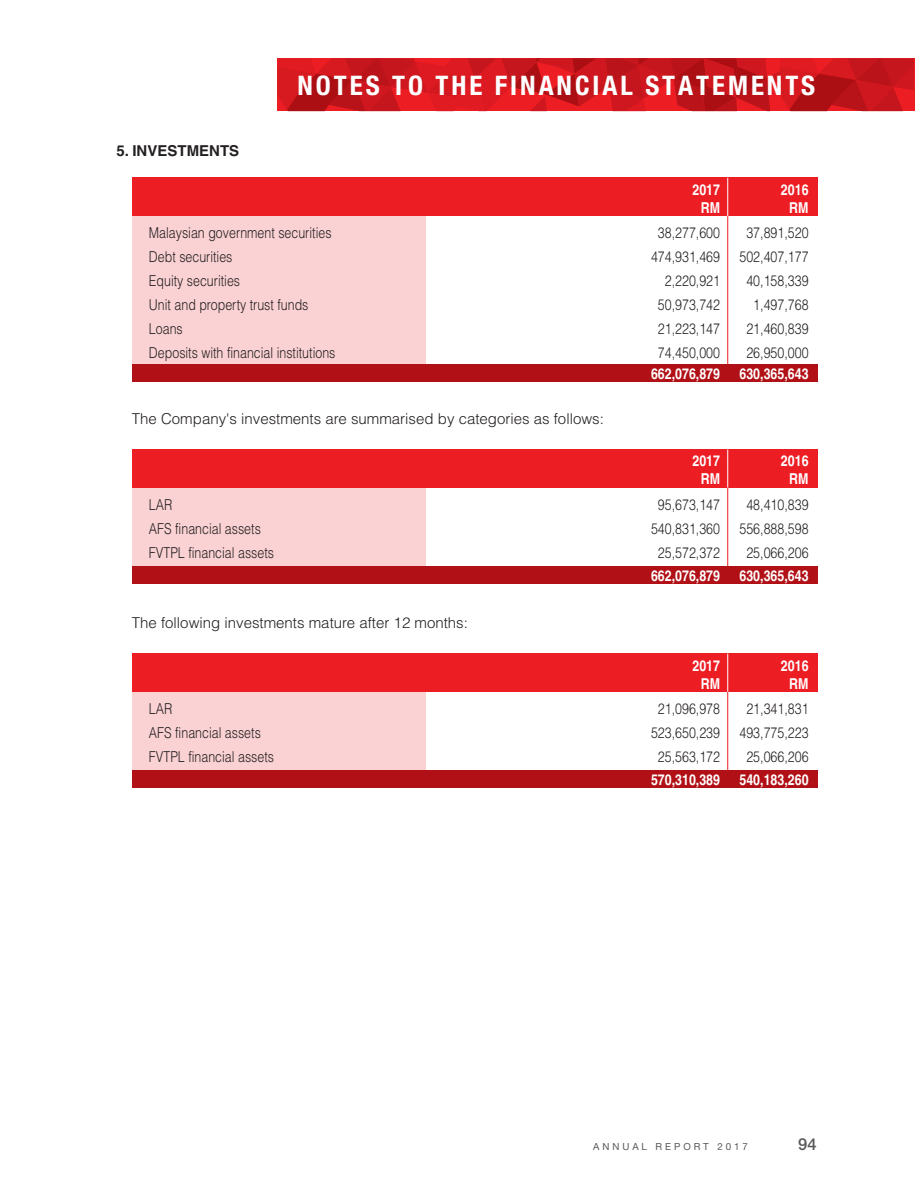
<style>
.page{position:relative;width:915px;height:1191px;background:#fff}
.page>*{position:absolute;margin:0;border:0;box-sizing:border-box;transform-origin:0 0}
.t1{font:700 condensed 27px "Helvetica Neue LT Pro";letter-spacing:.11em;color:#fff}
.t2{font:500 16.5px "Helvetica Neue LT Pro";color:#58595b}
.t3{font:300 15px/24px "Helvetica";color:#231f20;text-align:center;scale:.83 1}
.t4{font:700 15px/18px "Helvetica";color:#fff;text-align:center;scale:.83 1}
.t5{font:300 15px "Helvetica";color:#231f20}
.t6{font:700 15px "Helvetica";color:#231f20}
.t7{font:9.75px "Helvetica Neue LT Pro";letter-spacing:.3em;color:#58595b}
</style>
<div class="page">
<div style="left:132px;top:178px;width:684px;height:38px;background:#ed1d24"></div>
<div style="left:132px;top:216px;width:293px;height:149px;background:#fbd2d4"></div>
<hr style="left:727px;top:178px;width:1px;height:38px;background:#fff">
<hr style="left:727px;top:216px;width:1px;height:149px;background:#ed1d24">
<div style="left:132px;top:365px;width:684px;height:17px;background:#b11116"></div>
<div style="left:132px;top:449px;width:684px;height:39px;background:#ed1d24"></div>
<div style="left:132px;top:488px;width:293px;height:78px;background:#fbd2d4"></div>
<hr style="left:727px;top:449px;width:1px;height:39px;background:#fff">
<hr style="left:727px;top:488px;width:1px;height:78px;background:#ed1d24">
<div style="left:132px;top:566px;width:684px;height:17px;background:#b11116"></div>
<div style="left:132px;top:653px;width:684px;height:39px;background:#ed1d24"></div>
<div style="left:132px;top:692px;width:293px;height:78px;background:#fbd2d4"></div>
<hr style="left:727px;top:653px;width:1px;height:39px;background:#fff">
<hr style="left:727px;top:692px;width:1px;height:78px;background:#ed1d24">
<div style="left:132px;top:770px;width:684px;height:17px;background:#b11116"></div>
<svg style="left:277px;top:58px;width:637px;height:53px;background:#cc161d"></svg>
<p class="t6" style="left:116px;top:142px;width:124px">5. INVESTMENTS</p>
<h1 class="t1" style="left:297px;top:69px;width:519px">NOTES TO THE FINANCIAL STATEMENTS</h1>
<p class="t4" style="left:692px;top:180px;width:35px">2017<br>RM</p>
<p class="t4" style="left:780px;top:180px;width:35px">2016<br>RM</p>
<p class="t3" style="left:149px;top:220px;width:226px;text-align:left">Malaysian government securities<br>Debt securities<br>Equity securities<br>Unit and property trust funds<br>Loans<br>Deposits with financial institutions</p>
<p class="t5" style="left:132px;top:409px;width:473px">The Company's investments are summarised by categories as follows:</p>
<p class="t3" style="left:149px;top:492px;width:152px;text-align:left">LAR<br>AFS financial assets<br>FVTPL financial assets</p>
<p class="t5" style="left:132px;top:613px;width:337px">The following investments mature after 12 months:</p>
<p class="t3" style="left:149px;top:696px;width:152px;text-align:left">LAR<br>AFS financial assets<br>FVTPL financial assets</p>
<p class="t3" style="left:650px;top:220px;width:85px;text-align:right">38,277,600<br>474,931,469<br>2,220,921<br>50,973,742<br>21,223,147<br>74,450,000</p>
<p class="t3" style="left:739px;top:220px;width:85px;text-align:right">37,891,520<br>502,407,177<br>40,158,339<br>1,497,768<br>21,460,839<br>26,950,000</p>
<p class="t4" style="left:650px;top:365px;width:85px">662,076,879</p>
<p class="t4" style="left:739px;top:365px;width:85px">630,365,643</p>
<p class="t4" style="left:692px;top:452px;width:35px">2017<br>RM</p>
<p class="t4" style="left:780px;top:452px;width:35px">2016<br>RM</p>
<p class="t3" style="left:650px;top:492px;width:85px">95,673,147<br>540,831,360<br>25,572,372</p>
<p class="t3" style="left:739px;top:492px;width:85px">48,410,839<br>556,888,598<br>25,066,206</p>
<p class="t4" style="left:650px;top:566px;width:85px">662,076,879</p>
<p class="t4" style="left:739px;top:566px;width:85px">630,365,643</p>
<p class="t4" style="left:692px;top:656px;width:35px">2017<br>RM</p>
<p class="t4" style="left:780px;top:656px;width:35px">2016<br>RM</p>
<p class="t3" style="left:650px;top:696px;width:85px">21,096,978<br>523,650,239<br>25,563,172</p>
<p class="t3" style="left:739px;top:696px;width:85px">21,341,831<br>493,775,223<br>25,066,206</p>
<p class="t4" style="left:650px;top:770px;width:85px">570,310,389</p>
<p class="t4" style="left:739px;top:770px;width:85px">540,183,260</p>
<p class="t7" style="left:593px;top:1140px;width:156px">ANNUAL REPORT 2017</p>
<p class="t2" style="left:798px;top:1134px;width:20px">94</p>
</div>
